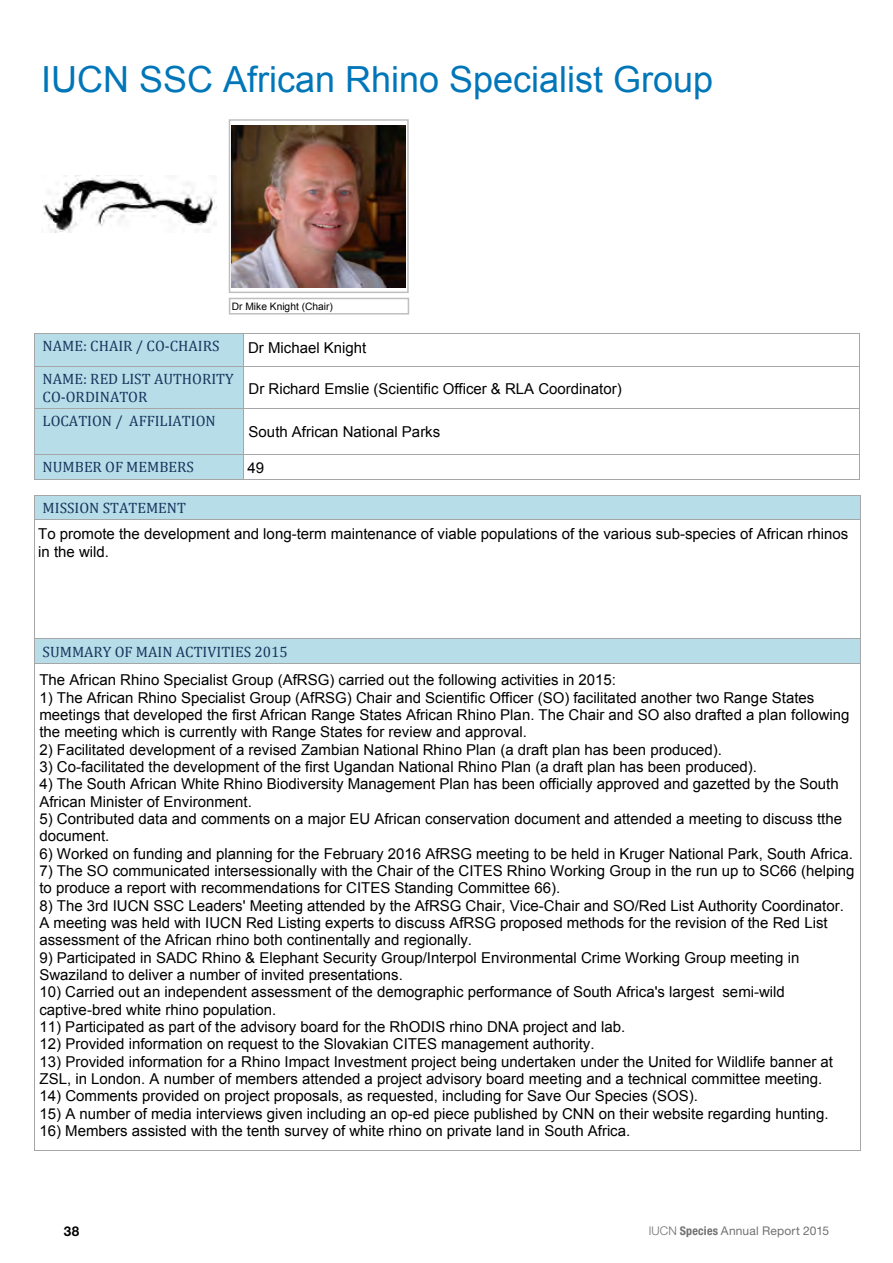
<style>
.page{position:relative;width:893px;height:1263px;background:#fff}
.page>*{position:absolute;margin:0;border:0;box-sizing:border-box;transform-origin:0 0}
.t1{font:36px "Arial";color:#0076b9}
.t2{font:15px/17.4px "Arial";color:#000}
.t3{font:15px/32.7px "Cambria";color:#17365d}
.t4{font:700 13.5px "Helvetica Neue";color:#000}
.t5{font:12px "Helvetica Neue";letter-spacing:.015em;color:#707172}
.t6{font:10.2px "Arial";color:#000}
.s1{font-weight:300}
.s2{font-weight:700;font-stretch:condensed}
</style>
<div class="page">
<div style="left:35px;top:334px;width:8px;height:24px;background:#b6dde8"></div>
<div style="left:235px;top:334px;width:8px;height:24px;background:#b6dde8"></div>
<div style="left:35px;top:358px;width:208px;height:8px;background:#b6dde8"></div>
<div style="left:43px;top:334px;width:192px;height:24px;background:#b6dde8"></div>
<hr style="left:35px;top:333px;width:208px;height:1px;background:#a6a6a6">
<hr style="left:244px;top:333px;width:616px;height:1px;background:#a6a6a6">
<hr style="left:34px;top:334px;width:1px;height:32px;background:#a6a6a6">
<hr style="left:243px;top:334px;width:1px;height:32px;background:#a6a6a6">
<hr style="left:860px;top:334px;width:1px;height:32px;background:#a6a6a6">
<div style="left:35px;top:367px;width:8px;height:41px;background:#b6dde8"></div>
<div style="left:235px;top:367px;width:8px;height:41px;background:#b6dde8"></div>
<div style="left:43px;top:367px;width:192px;height:20px;background:#b6dde8"></div>
<div style="left:43px;top:387px;width:192px;height:21px;background:#b6dde8"></div>
<hr style="left:35px;top:366px;width:208px;height:1px;background:#a6a6a6">
<hr style="left:244px;top:366px;width:616px;height:1px;background:#a6a6a6">
<hr style="left:34px;top:367px;width:1px;height:41px;background:#a6a6a6">
<hr style="left:243px;top:367px;width:1px;height:41px;background:#a6a6a6">
<hr style="left:860px;top:367px;width:1px;height:41px;background:#a6a6a6">
<div style="left:35px;top:409px;width:8px;height:23px;background:#b6dde8"></div>
<div style="left:235px;top:409px;width:8px;height:23px;background:#b6dde8"></div>
<div style="left:35px;top:432px;width:208px;height:22px;background:#b6dde8"></div>
<div style="left:43px;top:409px;width:192px;height:23px;background:#b6dde8"></div>
<hr style="left:35px;top:408px;width:208px;height:1px;background:#a6a6a6">
<hr style="left:244px;top:408px;width:616px;height:1px;background:#a6a6a6">
<hr style="left:34px;top:409px;width:1px;height:45px;background:#a6a6a6">
<hr style="left:243px;top:409px;width:1px;height:45px;background:#a6a6a6">
<hr style="left:860px;top:409px;width:1px;height:45px;background:#a6a6a6">
<div style="left:35px;top:455px;width:8px;height:24px;background:#b6dde8"></div>
<div style="left:235px;top:455px;width:8px;height:24px;background:#b6dde8"></div>
<div style="left:43px;top:455px;width:192px;height:24px;background:#b6dde8"></div>
<hr style="left:35px;top:454px;width:208px;height:1px;background:#a6a6a6">
<hr style="left:244px;top:454px;width:616px;height:1px;background:#a6a6a6">
<svg style="left:34px;top:454px;width:1px;height:26px"></svg>
<hr style="left:35px;top:479px;width:208px;height:1px;background:#a6a6a6">
<svg style="left:243px;top:454px;width:1px;height:26px"></svg>
<hr style="left:244px;top:479px;width:616px;height:1px;background:#a6a6a6">
<div style="left:35px;top:495px;width:8px;height:24px;background:#b6dde8"></div>
<div style="left:853px;top:495px;width:7px;height:24px;background:#b6dde8"></div>
<div style="left:43px;top:495px;width:810px;height:24px;background:#b6dde8"></div>
<hr style="left:35px;top:495px;width:825px;height:1px;background:#a6a6a6">
<svg style="left:34px;top:495px;width:1px;height:25px"></svg>
<hr style="left:35px;top:519px;width:825px;height:1px;background:#a6a6a6">
<svg style="left:860px;top:495px;width:1px;height:25px"></svg>
<hr style="left:34px;top:520px;width:1px;height:119px;background:#a6a6a6">
<hr style="left:860px;top:520px;width:1px;height:119px;background:#a6a6a6">
<div style="left:35px;top:639px;width:8px;height:24px;background:#b6dde8"></div>
<div style="left:853px;top:639px;width:7px;height:24px;background:#b6dde8"></div>
<div style="left:43px;top:639px;width:810px;height:24px;background:#b6dde8"></div>
<hr style="left:35px;top:639px;width:825px;height:1px;background:#a6a6a6">
<svg style="left:34px;top:639px;width:1px;height:25px"></svg>
<hr style="left:35px;top:663px;width:825px;height:1px;background:#a6a6a6">
<svg style="left:860px;top:639px;width:1px;height:25px"></svg>
<hr style="left:34px;top:664px;width:1px;height:486px;background:#a6a6a6">
<hr style="left:35px;top:1150px;width:825px;height:1px;background:#a6a6a6">
<hr style="left:860px;top:664px;width:1px;height:486px;background:#a6a6a6">
<img style="left:43px;top:176px;width:174px;height:56px">
<div style="left:229px;top:119px;width:180px;height:174px;border:2px solid #bfbfbf"></div>
<img style="left:232px;top:125px;width:174px;height:162px">
<div style="left:229px;top:298px;width:180px;height:17px;border:2px solid #bfbfbf"></div>
<h1 class="t1" style="left:41px;top:56px;width:673px">IUCN SSC African Rhino Specialist Group</h1>
<p class="t6" style="left:232px;top:300px;width:103px">Dr Mike Knight (Chair)</p>
<p class="t2" style="left:248px;top:339px;width:120px">Dr Michael Knight</p>
<p class="t2" style="left:249px;top:380px;width:375px">Dr Richard Emslie (Scientific Officer &amp; RLA Coordinator)</p>
<p class="t2" style="left:249px;top:423px;width:193px">South African National Parks</p>
<p class="t2" style="left:247px;top:459px;width:18px">49</p>
<p class="t3" style="left:43px;top:330px;width:193px">NAME: CHAIR / CO-CHAIRS<br>NAME: RED LIST AUTHORITY</p>
<p class="t3" style="left:43px;top:384px;width:175px;line-height:24.5px">CO-ORDINATOR<br>LOCATION / AFFILIATION</p>
<p class="t3" style="left:43px;top:451px;width:153px">NUMBER OF MEMBERS</p>
<p class="t3" style="left:43px;top:491px;width:145px">MISSION STATEMENT</p>
<p class="t2" style="left:38px;top:525px;width:812px">To promote the development and long-term maintenance of viable populations of the various sub-species of African rhinos in the wild.</p>
<p class="t3" style="left:43px;top:635px;width:247px">SUMMARY OF MAIN ACTIVITIES 2015</p>
<p class="t2" style="left:39px;top:671px;width:578px">The African Rhino Specialist Group (AfRSG) carried out the following activities in 2015:</p>
<p class="t2" style="left:39px;top:689px;width:812px">1) The African Rhino Specialist Group (AfRSG) Chair and Scientific Officer (SO) facilitated another two Range States meetings that developed the first African Range States African Rhino Plan. The Chair and SO also drafted a plan following the meeting which is currently with Range States for review and approval.</p>
<p class="t2" style="left:39px;top:741px;width:684px">2) Facilitated development of a revised Zambian National Rhino Plan (a draft plan has been produced).</p>
<p class="t2" style="left:39px;top:758px;width:719px">3) Co-facilitated the development of the first Ugandan National Rhino Plan (a draft plan has been produced).</p>
<p class="t2" style="left:39px;top:775px;width:801px">4) The South African White Rhino Biodiversity Management Plan has been officially approved and gazetted by the South<br>African Minister of Environment.</p>
<p class="t2" style="left:39px;top:810px;width:804px">5) Contributed data and comments on a major EU African conservation document and attended a meeting to discuss tthe document.</p>
<p class="t2" style="left:39px;top:845px;width:815px">6) Worked on funding and planning for the February 2016 AfRSG meeting to be held in Kruger National Park, South Africa.</p>
<p class="t2" style="left:39px;top:862px;width:816px">7) The SO communicated intersessionally with the Chair of the CITES Rhino Working Group in the run up to SC66 (helping to produce a report with recommendations for CITES Standing Committee 66).</p>
<p class="t2" style="left:39px;top:897px;width:806px">8) The 3rd IUCN SSC Leaders' Meeting attended by the AfRSG Chair, Vice-Chair and SO/Red List Authority Coordinator.<br>A meeting was held with IUCN Red Listing experts to discuss AfRSG proposed methods for the revision of the Red List assessment of the African rhino both continentally and regionally.</p>
<p class="t2" style="left:39px;top:949px;width:761px">9) Participated in SADC Rhino &amp; Elephant Security Group/Interpol Environmental Crime Working Group meeting in<br>Swaziland to deliver a number of invited presentations.</p>
<p class="t2" style="left:39px;top:984px;width:747px">10) Carried out an independent assessment of the demographic performance of South Africa's largest semi-wild captive-bred white rhino population.</p>
<p class="t2" style="left:39px;top:1018px;width:587px">11) Participated as part of the advisory board for the RhODIS rhino DNA project and lab.</p>
<p class="t2" style="left:40px;top:1036px;width:557px">12) Provided information on request to the Slovakian CITES management authority.</p>
<p class="t2" style="left:40px;top:1053px;width:795px">13) Provided information for a Rhino Impact Investment project being undertaken under the United for Wildlife banner at<br>ZSL, in London. A number of members attended a project advisory board meeting and a technical committee meeting.</p>
<p class="t2" style="left:40px;top:1088px;width:660px">14) Comments provided on project proposals, as requested, including for Save Our Species (SOS).</p>
<p class="t2" style="left:40px;top:1105px;width:791px">15) A number of media interviews given including an op-ed piece published by CNN on their website regarding hunting.</p>
<p class="t2" style="left:39px;top:1122px;width:592px">16) Members assisted with the tenth survey of white rhino on private land in South Africa.</p>
<p class="t4" style="left:64px;top:1223px;width:17px">38</p>
<p class="t5" style="left:649px;top:1223px;width:182px"><span class="s1">IUCN</span> <span class="s2">species</span> Annual Report 2015</p>
</div>
